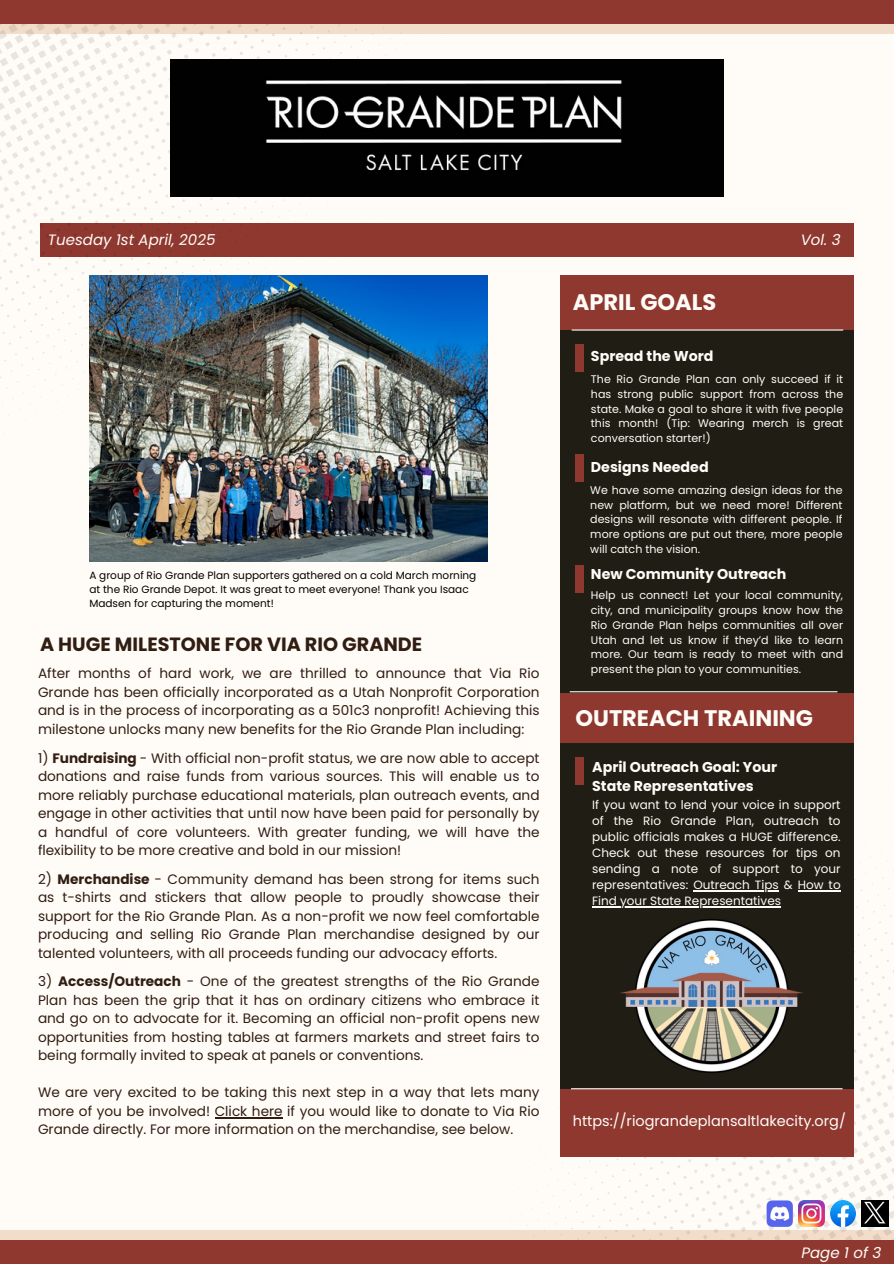
<style>
.page{position:relative;width:894px;height:1264px;background:#fff}
.page>*{position:absolute;margin:0;border:0;box-sizing:border-box;transform-origin:0 0}
.t1{font:700 22.5px "Poppins";color:#fffcf7}
.t2{font:700 19.2px "Poppins";color:#311d12}
.t3{font:italic 15px "Poppins";color:#fffcf7}
.t4{font:14.4px "Poppins";color:#fffcf7}
.t5{font:700 14.25px/19.2px "Poppins";color:#fffcf7}
.t6{font:13.65px/18.5px "Poppins";color:#311d12;text-align:justify}
.t7{font:12px/16px "Poppins";color:#fffcf7;text-align:justify}
.t8{font:11.1px/14.7px "Poppins";color:#fffcf7;text-align:justify}
.t9{font:10.5px/14px "Poppins";color:#000}
.s1{font-weight:700}
</style>
<div class="page">
<div style="left:0;top:0;width:893px;height:1263px;background:#fffcf7"></div>
<div style="left:40px;top:223px;width:813px;height:33px;background:#8e3830"></div>
<svg style="left:519px;top:746px;width:374px;height:484px"></svg>
<svg style="left:0;top:33px;width:516px;height:479px"></svg>
<div style="left:0;top:1230px;width:893px;height:33px;background:#f2dcca"></div>
<div style="left:0;top:0;width:893px;height:33px;background:#f2dcca"></div>
<div style="left:0;top:1239px;width:893px;height:24px;background:#8e3830"></div>
<div style="left:0;top:0;width:893px;height:24px;background:#8e3830"></div>
<div style="left:560px;top:276px;width:293px;height:880px;background:#201d14"></div>
<img style="left:620px;top:919px;width:183px;height:154px">
<img style="left:89px;top:276px;width:398px;height:285px">
<div style="left:560px;top:1089px;width:293px;height:67px;background:#8e3830"></div>
<hr style="left:571px;top:1088px;width:271px;height:1px;background:#fdfdfd">
<div style="left:560px;top:693px;width:293px;height:49px;background:#8e3830"></div>
<div style="left:560px;top:276px;width:293px;height:54px;background:#8e3830"></div>
<hr style="left:569px;top:691px;width:268px;height:1px;background:#fffcf7">
<hr style="left:571px;top:329px;width:272px;height:1px;background:#fffcf7">
<div style="left:575px;top:344px;width:9px;height:28px;background:#8e3830"></div>
<div style="left:575px;top:454px;width:9px;height:28px;background:#8e3830"></div>
<div style="left:575px;top:565px;width:9px;height:28px;background:#8e3830"></div>
<img style="left:861px;top:1200px;width:27px;height:26px">
<img style="left:171px;top:60px;width:552px;height:136px">
<img style="left:766px;top:1200px;width:26px;height:26px">
<img style="left:798px;top:1200px;width:26px;height:26px">
<img style="left:829px;top:1200px;width:26px;height:26px">
<hr style="left:215px;top:1117px;width:67px;height:1px;background:#311d12">
<div style="left:575px;top:757px;width:9px;height:27px;background:#8e3830"></div>
<hr style="left:693px;top:890px;width:85px;height:1px;background:#fffcf7">
<hr style="left:797px;top:890px;width:43px;height:1px;background:#fffcf7">
<hr style="left:592px;top:906px;width:188px;height:1px;background:#fffcf7">
<p class="t3" style="left:48px;top:229px;width:169px">Tuesday 1st April, 2025</p>
<h4 class="t3" style="left:800px;top:229px;width:41px">Vol. 3</h4>
<p class="t1" style="left:572px;top:287px;width:145px">APRIL GOALS</p>
<h1 class="t5" style="left:590px;top:346px;width:124px">Spread the Word</h1>
<h3 class="t8" style="left:590px;top:372px;width:254px">The Rio Grande Plan can only succeed if it has strong public support from across the state. Make a goal to share it with five people this month! (Tip: Wearing merch is great conversation starter!)</h3>
<h4 class="t9" style="left:89px;top:568px;width:388px">A group of Rio Grande Plan supporters gathered on a cold March morning at the Rio Grande Depot. It was great to meet everyone! Thank you Isaac<br>Madsen for capturing the moment!</h4>
<p class="t2" style="left:40px;top:631px;width:383px">A HUGE MILESTONE FOR VIA RIO GRANDE</p>
<h1 class="t6" style="left:38px;top:664px;width:503px">After months of hard work, we are thrilled to announce that Via Rio Grande has been officially incorporated as a Utah Nonprofit Corporation and is in the process of incorporating as a 501c3 nonprofit! Achieving this milestone unlocks many new benefits for the Rio Grande Plan including:</h1>
<h3 class="t6" style="left:38px;top:748px;width:503px">1) <span class="s1">Fundraising</span> - With official non-profit status, we are now able to accept donations and raise funds from various sources. This will enable us to more reliably purchase educational materials, plan outreach events, and engage in other activities that until now have been paid for personally by a handful of core volunteers. With greater funding, we will have the flexibility to be more creative and bold in our mission!</h3>
<h5 class="t6" style="left:38px;top:869px;width:503px">2) <span class="s1">Merchandise</span> - Community demand has been strong for items such as t-shirts and stickers that allow people to proudly showcase their support for the Rio Grande Plan. As a non-profit we now feel comfortable producing and selling Rio Grande Plan merchandise designed by our talented volunteers, with all proceeds funding our advocacy efforts.</h5>
<p class="t6" style="left:38px;top:972px;width:503px">3) <span class="s1">Access/Outreach</span> - One of the greatest strengths of the Rio Grande Plan has been the grip that it has on ordinary citizens who embrace it and go on to advocate for it. Becoming an official non-profit opens new opportunities from hosting tables at farmers markets and street fairs to being formally invited to speak at panels or conventions.</p>
<p class="t6" style="left:38px;top:1083px;width:503px">We are very excited to be taking this next step in a way that lets many more of you be involved! Click here if you would like to donate to Via Rio Grande directly. For more information on the merchandise, see below.</p>
<p class="t5" style="left:590px;top:457px;width:119px">Designs Needed</p>
<h5 class="t8" style="left:590px;top:482px;width:254px">We have some amazing design ideas for the new platform, but we need more! Different designs will resonate with different people. If more options are put out there, more people will catch the vision.</h5>
<h3 class="t5" style="left:590px;top:564px;width:197px">New Community Outreach</h3>
<h5 class="t8" style="left:590px;top:588px;width:254px">Help us connect! Let your local community, city, and municipality groups know how the Rio Grande Plan helps communities all over Utah and let us know if they’d like to learn more. Our team is ready to meet with and present the plan to your communities.</h5>
<h3 class="t1" style="left:575px;top:702px;width:239px">OUTREACH TRAINING</h3>
<h4 class="t5" style="left:592px;top:757px;width:186px">April Outreach Goal: Your<br>State Representatives</h4>
<p class="t7" style="left:592px;top:797px;width:250px">If you want to lend your voice in support of the Rio Grande Plan, outreach to public officials makes a HUGE difference.<br>Check out these resources for tips on sending a note of support to your representatives: Outreach Tips &amp; How to</p>
<h4 class="t7" style="left:592px;top:893px;width:190px">Find your State Representatives</h4>
<h5 class="t4" style="left:572px;top:1110px;width:274px">https://riograndeplansaltlakecity.org/</h5>
<h4 class="t3" style="left:801px;top:1241px;width:81px">Page 1 of 3</h4>
</div>
